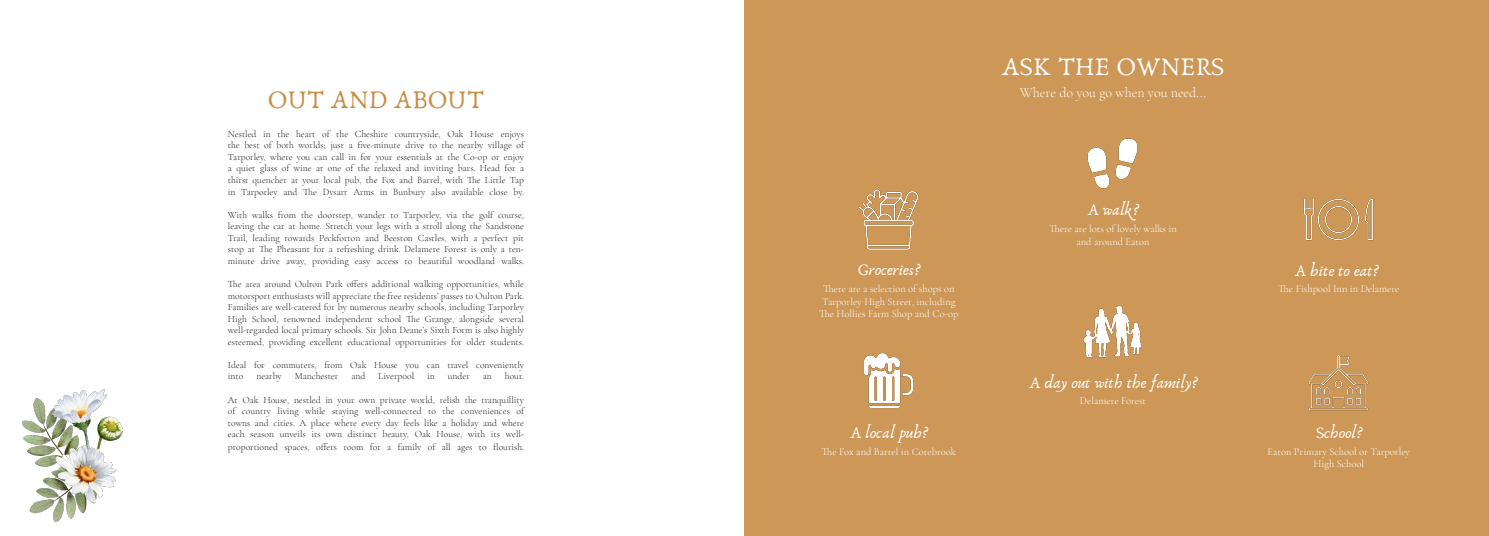
<style>
.page{position:relative;width:1489px;height:536px;background:#fff}
.page>*{position:absolute;margin:0;border:0;box-sizing:border-box;transform-origin:0 0}
.t1{font:26.25px "Anaktoria";color:#fff}
.t2{font:26.25px "Anaktoria";color:#c88c45}
.t3{font:16.62px "Anaktoria";color:#fff}
.t4{font:300 14px "Cormorant Garamond";color:#fff}
.t5{font:300 10.5px/12.6px "Cormorant Garamond";color:#fff;text-align:center}
.t6{font:300 9.62px/11.5px "Cormorant Garamond";color:#1a1a1a;text-align:justify}
</style>
<div class="page">
<div style="left:744px;top:0;width:744px;height:536px;background:#cd9757"></div>
<img style="left:1083px;top:305px;width:59px;height:53px">
<img style="left:1308px;top:354px;width:61px;height:57px">
<img style="left:858px;top:189px;width:61px;height:61px">
<img style="left:1087px;top:138px;width:51px;height:51px">
<img style="left:1303px;top:198px;width:71px;height:43px">
<img style="left:864px;top:353px;width:49px;height:55px">
<img style="left:22px;top:389px;width:101px;height:133px">
<p class="t1" style="left:1001px;top:50px;width:224px">ASK THE OWNERS</p>
<p class="t2" style="left:268px;top:84px;width:217px">OUT AND ABOUT</p>
<p class="t4" style="left:1019px;top:84px;width:188px">Where do you go when you need...</p>
<p class="t6" style="left:228px;top:128px;width:297px">Nestled in the heart of the Cheshire countryside, Oak House enjoys the best of both worlds; just a five-minute drive to the nearby village of Tarporley, where you can call in for your essentials at the Co-op or enjoy a quiet glass of wine at one of the relaxed and inviting bars. Head for a thirst quencher at your local pub, the Fox and Barrel, with The Little Tap in Tarporley and The Dysart Arms in Bunbury also available close by.</p>
<p class="t6" style="left:228px;top:209px;width:297px">With walks from the doorstep, wander to Tarporley, via the golf course, leaving the car at home. Stretch your legs with a stroll along the Sandstone Trail, leading towards Peckforton and Beeston Castles, with a perfect pit stop at The Pheasant for a refreshing drink. Delamere Forest is only a ten&shy;minute drive away, providing easy access to beautiful woodland walks.</p>
<p class="t6" style="left:228px;top:278px;width:298px">The area around Oulton Park offers additional walking opportunities, while motorsport enthusiasts will appreciate the free residents’ passes to Oulton Park.</p>
<p class="t6" style="left:228px;top:301px;width:297px">Families are well-catered for by numerous nearby schools, including Tarporley High School, renowned independent school The Grange, alongside several well-regarded local primary schools. Sir John Deane’s Sixth Form is also highly esteemed, providing excellent educational opportunities for older students.</p>
<p class="t6" style="left:228px;top:359px;width:297px">Ideal for commuters, from Oak House you can travel conveniently into</p>
<p class="t6" style="left:256px;top:370px;width:27px">nearby</p>
<p class="t6" style="left:295px;top:370px;width:45px">Manchester</p>
<p class="t6" style="left:351px;top:370px;width:15px">and</p>
<p class="t6" style="left:378px;top:370px;width:37px">Liverpool</p>
<p class="t6" style="left:427px;top:370px;width:9px">in</p>
<p class="t6" style="left:448px;top:370px;width:23px">under</p>
<p class="t6" style="left:483px;top:370px;width:10px">an</p>
<p class="t6" style="left:505px;top:370px;width:21px">hour.</p>
<p class="t6" style="left:228px;top:394px;width:297px">At Oak House, nestled in your own private world, relish the tranquillity of country living while staying well-connected to the conveniences of towns and cities. A place where every day feels like a holiday and where each season unveils its own distinct beauty, Oak House, with its well-</p>
<p class="t6" style="left:228px;top:441px;width:297px">proportioned spaces, offers room for a family of all ages to flourish.</p>
<p class="t3" style="left:1087px;top:200px;width:52px">A walk?</p>
<p class="t3" style="left:857px;top:260px;width:63px">Groceries?</p>
<p class="t5" style="left:819px;top:282px;width:141px">There are a selection of shops on<br>Tarporley High Street, including<br>The Hollies Farm Shop and Co-op</p>
<p class="t5" style="left:1049px;top:222px;width:129px">There are lots of lovely walks in</p>
<p class="t5" style="left:1076px;top:235px;width:75px">and around Eaton</p>
<p class="t3" style="left:1028px;top:372px;width:169px">A day out with the family?</p>
<p class="t5" style="left:1079px;top:394px;width:68px">Delamere Forest</p>
<p class="t3" style="left:1294px;top:260px;width:85px">A bite to eat?</p>
<p class="t5" style="left:1278px;top:282px;width:123px">The Fishpool Inn in Delamere</p>
<p class="t3" style="left:850px;top:423px;width:79px">A local pub?</p>
<p class="t3" style="left:1315px;top:423px;width:47px">School?</p>
<p class="t5" style="left:821px;top:445px;width:136px">The Fox and Barrel in Cotebrook</p>
<p class="t5" style="left:1267px;top:445px;width:144px">Eaton Primary School or Tarporley<br>High School</p>
</div>
